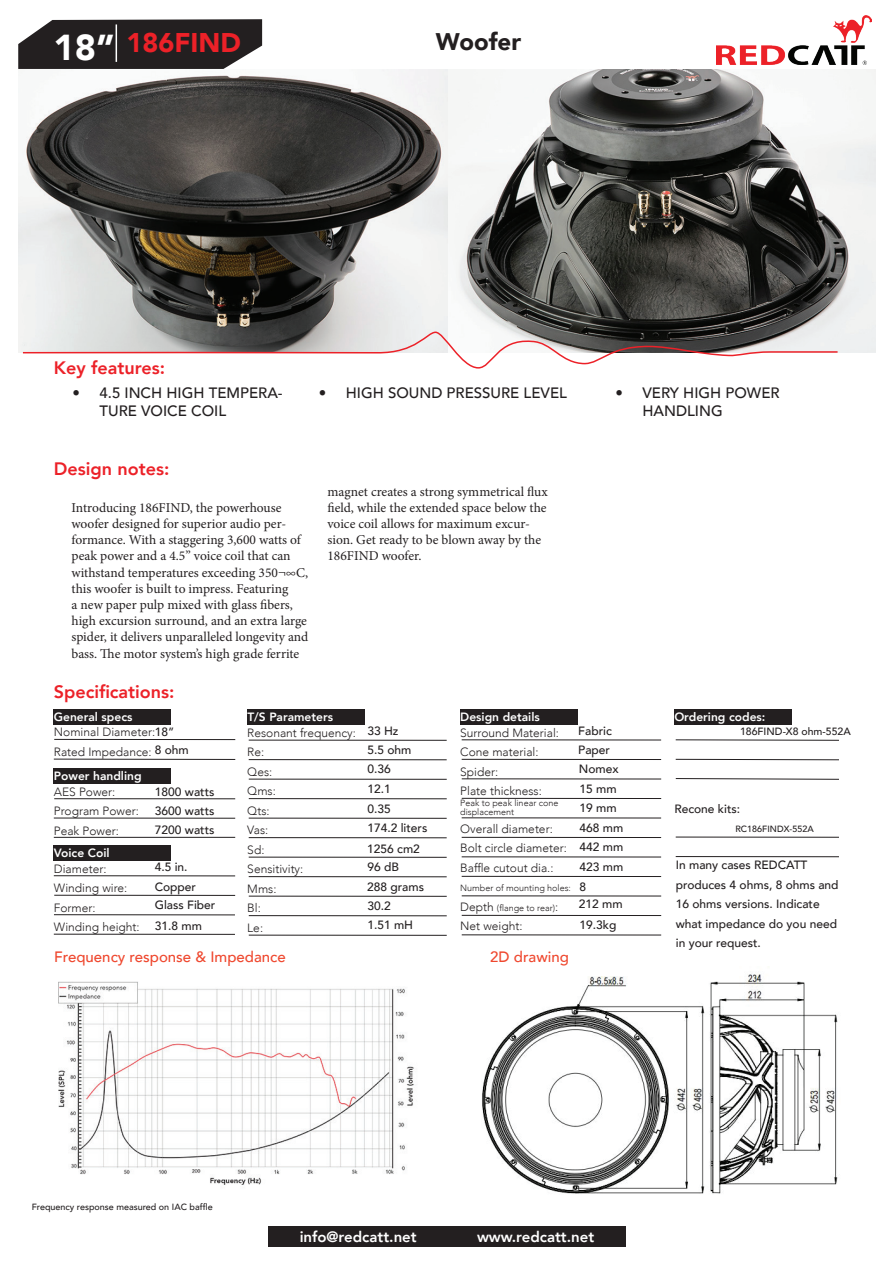
<style>
.page{position:relative;width:893px;height:1263px;background:#fff}
.page>*{position:absolute;margin:0;border:0;box-sizing:border-box;transform-origin:0 0}
.t1{font:900 27px "Avenir";color:#ec2128}
.t2{font:900 24px "Avenir";color:#231f20}
.t3{font:800 18px "Avenir";color:#ec2128}
.t4{font:500 15px/18px "Avenir";color:#231f20}
.t5{font:500 15px "Avenir";color:#ef482f}
.t6{font:800 15px "Avenir";color:#fff}
.t7{font:13.5px/16.2px "Minion Pro";color:#231f20}
.t8{font:300 12px/19.5px "Avenir";color:#231f20}
.t9{font:500 12px/19.5px "Avenir";color:#231f20}
.t10{font:800 12px "Avenir";color:#fff}
.t11{font:500 10.5px "Avenir";color:#231f20}
.t12{font:300 9px/9px "Avenir";color:#231f20}
.t13{font:500 9px "Avenir";color:#231f20}
.s1{font-size:36px;color:#fff}
.s2{font-weight:500}
.s3{font-size:12px}
</style>
<div class="page">
<svg style="left:18px;top:19px;width:244px;height:50px;background:#363233"></svg>
<img style="left:717px;top:16px;width:155px;height:48px">
<hr style="left:116px;top:24px;width:1px;height:38px;background:#fff">
<div style="left:268px;top:1226px;width:180px;height:21px;background:#231f20"></div>
<div style="left:446px;top:1226px;width:180px;height:21px;background:#231f20"></div>
<div style="left:54px;top:709px;width:117px;height:16px;background:#231f20"></div>
<div style="left:54px;top:768px;width:117px;height:15px;background:#231f20"></div>
<div style="left:247px;top:709px;width:118px;height:16px;background:#231f20"></div>
<div style="left:460px;top:709px;width:117px;height:16px;background:#231f20"></div>
<div style="left:674px;top:709px;width:117px;height:16px;background:#231f20"></div>
<hr style="left:54px;top:739px;width:181px;height:1px;background:#231f20">
<hr style="left:54px;top:759px;width:181px;height:1px;background:#231f20">
<hr style="left:54px;top:798px;width:181px;height:1px;background:#231f20">
<hr style="left:249px;top:740px;width:198px;height:1px;background:#231f20">
<hr style="left:462px;top:739px;width:199px;height:1px;background:#231f20">
<svg style="left:675px;top:739px;width:164px;height:2px"></svg>
<hr style="left:249px;top:779px;width:198px;height:1px;background:#231f20">
<hr style="left:462px;top:778px;width:199px;height:1px;background:#231f20">
<svg style="left:675px;top:778px;width:164px;height:2px"></svg>
<hr style="left:249px;top:818px;width:198px;height:1px;background:#231f20">
<hr style="left:462px;top:817px;width:199px;height:1px;background:#231f20">
<hr style="left:249px;top:857px;width:198px;height:1px;background:#231f20">
<hr style="left:462px;top:856px;width:199px;height:1px;background:#231f20">
<hr style="left:676px;top:856px;width:163px;height:1px;background:#231f20">
<hr style="left:249px;top:896px;width:198px;height:1px;background:#231f20">
<hr style="left:462px;top:895px;width:199px;height:1px;background:#231f20">
<hr style="left:54px;top:818px;width:181px;height:1px;background:#231f20">
<hr style="left:249px;top:759px;width:198px;height:1px;background:#231f20">
<hr style="left:462px;top:759px;width:199px;height:1px;background:#231f20">
<svg style="left:675px;top:759px;width:164px;height:1px"></svg>
<hr style="left:249px;top:798px;width:198px;height:1px;background:#231f20">
<hr style="left:462px;top:798px;width:199px;height:1px;background:#231f20">
<hr style="left:249px;top:837px;width:198px;height:1px;background:#231f20">
<hr style="left:462px;top:837px;width:199px;height:1px;background:#231f20">
<hr style="left:676px;top:837px;width:163px;height:1px;background:#231f20">
<hr style="left:249px;top:876px;width:198px;height:1px;background:#231f20">
<hr style="left:462px;top:876px;width:199px;height:1px;background:#231f20">
<hr style="left:249px;top:915px;width:198px;height:1px;background:#231f20">
<hr style="left:462px;top:915px;width:199px;height:1px;background:#231f20">
<hr style="left:54px;top:837px;width:181px;height:1px;background:#231f20">
<hr style="left:249px;top:935px;width:198px;height:1px;background:#231f20">
<hr style="left:462px;top:934px;width:199px;height:1px;background:#231f20">
<div style="left:54px;top:845px;width:117px;height:15px;background:#231f20"></div>
<hr style="left:54px;top:875px;width:181px;height:1px;background:#231f20">
<hr style="left:54px;top:895px;width:181px;height:1px;background:#231f20">
<hr style="left:54px;top:914px;width:181px;height:1px;background:#231f20">
<hr style="left:54px;top:934px;width:181px;height:1px;background:#231f20">
<img style="left:19px;top:69px;width:857px;height:284px">
<img style="left:58px;top:981px;width:356px;height:204px">
<img style="left:482px;top:974px;width:356px;height:220px">
<svg style="left:21px;top:331px;width:818px;height:38px"></svg>
<h1 class="t1" style="left:53px;top:19px;width:189px"><span class="s1">18”</span> 186FIND</h1>
<h2 class="t2" style="left:436px;top:21px;width:87px">Woofer</h2>
<h3 class="t3" style="left:54px;top:354px;width:113px">Key features:</h3>
<p class="t4" style="left:100px;top:382px;width:185px;text-indent:-27px">• 4.5 INCH HIGH TEMPERA-<br>TURE VOICE COIL</p>
<p class="t4" style="left:319px;top:382px;width:250px">• HIGH SOUND PRESSURE LEVEL</p>
<p class="t4" style="left:642px;top:383px;width:139px;text-indent:-27px">• VERY HIGH POWER<br>HANDLING</p>
<h3 class="t3" style="left:54px;top:455px;width:117px">Design notes:</h3>
<p class="t7" style="left:71px;top:499px;width:238px">Introducing 186FIND, the powerhouse woofer designed for superior audio per&shy;formance. With a staggering 3,600 watts of peak power and a 4.5” voice coil that can withstand temperatures exceeding 350¬∞C, this woofer is built to impress. Featuring<br>a new paper pulp mixed with glass fibers, high excursion surround, and an extra large spider, it delivers unparalleled longevity and bass. The motor system’s high grade ferrite</p>
<h3 class="t3" style="left:54px;top:678px;width:122px">Specifications:</h3>
<p class="t7" style="left:327px;top:483px;width:222px">magnet creates a strong symmetrical flux field, while the extended space below the voice coil allows for maximum excur&shy;sion. Get ready to be blown away by the 186FIND woofer.</p>
<p class="t10" style="left:54px;top:708px;width:80px">General specs</p>
<p class="t10" style="left:247px;top:708px;width:87px">T/S Parameters</p>
<p class="t10" style="left:460px;top:707px;width:81px">Design details</p>
<p class="t10" style="left:674px;top:707px;width:93px">Ordering codes:</p>
<p class="t9" style="left:367px;top:721px;width:46px;line-height:18.3px">33 Hz<br>5.5 ohm</p>
<p class="t9" style="left:367px;top:758px;width:62px">0.36<br>12.1<br>0.35<br>174.2 liters<br>1256 cm2</p>
<p class="t9" style="left:367px;top:856px;width:58px;line-height:20px">96 dB<br>288 grams</p>
<p class="t9" style="left:367px;top:895px;width:47px;line-height:20px">30.2<br>1.51 mH</p>
<p class="t8" style="left:54px;top:722px;width:122px">Nominal Diameter:<span class="s2">18”<br></span>Rated Impedance:</p>
<p class="t8" style="left:54px;top:782px;width:86px">AES Power:<br>Program Power:<br>Peak Power:</p>
<p class="t8" style="left:247px;top:723px;width:110px">Resonant frequency:<br>Re:<br>Qes:<br>Qms:<br>Qts:<br>Vas:<br>Sd:<br>Sensitivity:<br>Mms:<br>Bl:<br>Le:</p>
<p class="t8" style="left:460px;top:723px;width:100px">Surround Material:<br>Cone material:<br>Spider:<br>Plate thickness:</p>
<p class="t9" style="left:155px;top:739px;width:36px">8 ohm</p>
<p class="t9" style="left:155px;top:782px;width:61px;line-height:19px;text-align:justify">1800 watts 3600 watts 7200 watts</p>
<p class="t9" style="left:155px;top:856px;width:43px;line-height:20.1px">4.5 in.<br>Copper</p>
<p class="t9" style="left:155px;top:894px;width:62px;line-height:20.2px">Glass Fiber<br>31.8 mm</p>
<p class="t10" style="left:54px;top:766px;width:89px">Power handling</p>
<p class="t12" style="left:460px;top:798px;width:100px">Peak to peak linear cone displacement</p>
<p class="t8" style="left:460px;top:819px;width:108px">Overall diameter:<br>Bolt circle diameter:<br>Baffle cutout dia.:</p>
<p class="t12" style="left:460px;top:878px;width:112px;line-height:19.5px">Number of mounting holes:<br><span class="s3">Depth</span> (flange to rear)<span class="s3">:</span></p>
<p class="t8" style="left:460px;top:916px;width:64px">Net weight:</p>
<p class="t10" style="left:54px;top:843px;width:57px">Voice Coil</p>
<p class="t8" style="left:54px;top:859px;width:87px">Diameter:<br>Winding wire:<br>Former:<br>Winding height:</p>
<p class="t5" style="left:54px;top:943px;width:233px">Frequency response &amp; Impedance</p>
<p class="t5" style="left:490px;top:943px;width:80px">2D drawing</p>
<p class="t9" style="left:578px;top:721px;width:47px">Fabric<br>Paper<br>Nomex<br>15 mm<br>19 mm<br>468 mm<br>442 mm<br>423 mm<br>8</p>
<p class="t9" style="left:579px;top:893px;width:45px;line-height:21px">212 mm<br>19.3kg</p>
<p class="t11" style="left:740px;top:722px;width:112px">186FIND-X8 ohm-552A</p>
<p class="t9" style="left:674px;top:799px;width:67px">Recone kits:</p>
<p class="t13" style="left:735px;top:822px;width:80px;rotate:-1deg">RC186FINDX-552A</p>
<p class="t9" style="left:676px;top:855px;width:164px">In many cases REDCATT produces 4 ohms, 8 ohms and<br>16 ohms versions. Indicate what impedance do you need in your request.</p>
<p class="t13" style="left:32px;top:1199px;width:182px">Frequency response measured on IAC baffle</p>
<p class="t6" style="left:300px;top:1225px;width:119px">info@redcatt.net</p>
<p class="t6" style="left:477px;top:1225px;width:119px">www.redcatt.net</p>
</div>
